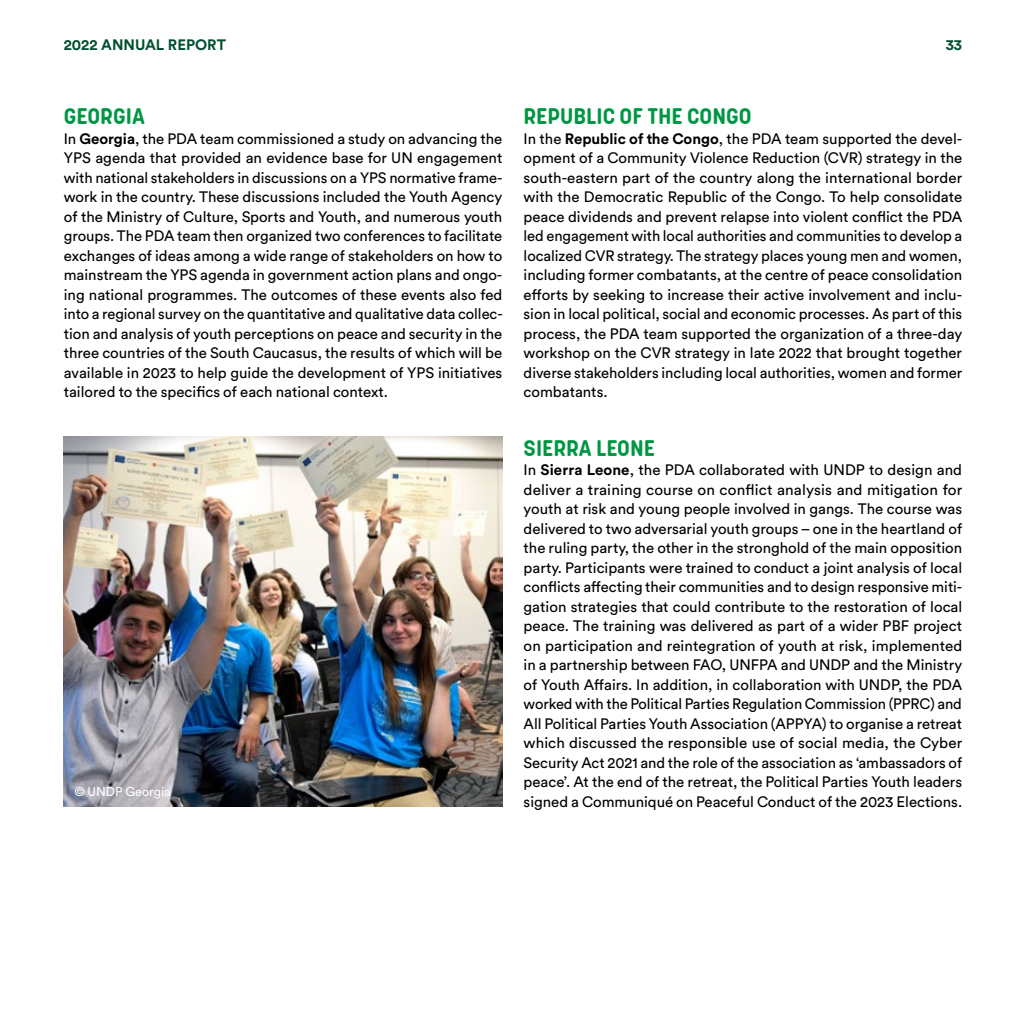
<style>
.page{position:relative;width:1026px;height:1026px;background:#fff}
.page>*{position:absolute;margin:0;border:0;box-sizing:border-box;transform-origin:0 0}
.t1{font:700 22.5px "Korolev Rounded";color:#009744}
.t2{font:15px/19.5px "Circular Std";color:#000;text-align:justify}
.t3{font:700 15px "Circular Std";color:#004f30}
.t4{font:12.75px "Circular Std";color:#fff}
.s1{font-weight:700}
</style>
<div class="page">
<img style="left:64px;top:436px;width:438px;height:371px">
<p class="t3" style="left:64px;top:35px;width:164px">2022 ANNUAL REPORT</p>
<p class="t3" style="left:946px;top:35px;width:18px">33</p>
<h1 class="t1" style="left:64px;top:102px;width:83px">GEORGIA</h1>
<p class="t2" style="left:64px;top:128px;width:440px">In <span class="s1">Georgia</span>, the PDA team commissioned a study on advancing the YPS agenda that provided an evidence base for UN engagement with national stakeholders in discussions on a YPS normative frame&shy;work in the country. These discussions included the Youth Agency of the Ministry of Culture, Sports and Youth, and numerous youth groups. The PDA team then organized two conferences to facilitate exchanges of ideas among a wide range of stakeholders on how to mainstream the YPS agenda in government action plans and ongo&shy;ing national programmes. The outcomes of these events also fed into a regional survey on the quantitative and qualitative data collec&shy;tion and analysis of youth perceptions on peace and security in the three countries of the South Caucasus, the results of which will be available in 2023 to help guide the development of YPS initiatives tailored to the specifics of each national context.</p>
<p class="t4" style="left:74px;top:784px;width:98px">© UNDP Georgia</p>
<h1 class="t1" style="left:524px;top:102px;width:230px">REPUBLIC OF THE CONGO</h1>
<p class="t2" style="left:524px;top:128px;width:440px">In the <span class="s1">Republic of the Congo</span>, the PDA team supported the devel&shy;opment of a Community Violence Reduction (CVR) strategy in the south-eastern part of the country along the international border with the Democratic Republic of the Congo. To help consolidate peace dividends and prevent relapse into violent conflict the PDA led engagement with local authorities and communities to develop a localized CVR strategy. The strategy places young men and women, including former combatants, at the centre of peace consolidation efforts by seeking to increase their active involvement and inclu&shy;sion in local political, social and economic processes. As part of this process, the PDA team supported the organization of a three-day workshop on the CVR strategy in late 2022 that brought together diverse stakeholders including local authorities, women and former combatants.</p>
<h1 class="t1" style="left:524px;top:434px;width:133px">SIERRA LEONE</h1>
<p class="t2" style="left:524px;top:460px;width:440px">In <span class="s1">Sierra Leone</span>, the PDA collaborated with UNDP to design and deliver a training course on conflict analysis and mitigation for youth at risk and young people involved in gangs. The course was delivered to two adversarial youth groups – one in the heartland of the ruling party, the other in the stronghold of the main opposition party. Participants were trained to conduct a joint analysis of local conflicts affecting their communities and to design responsive miti&shy;gation strategies that could contribute to the restoration of local peace. The training was delivered as part of a wider PBF project on participation and reintegration of youth at risk, implemented in a partnership between FAO, UNFPA and UNDP and the Ministry of Youth Affairs. In addition, in collaboration with UNDP, the PDA worked with the Political Parties Regulation Commission (PPRC) and All Political Parties Youth Association (APPYA) to organise a retreat which discussed the responsible use of social media, the Cyber Security Act 2021 and the role of the association as ‘ambassadors of peace’. At the end of the retreat, the Political Parties Youth leaders signed a Communiqué on Peaceful Conduct of the 2023 Elections.</p>
</div>
